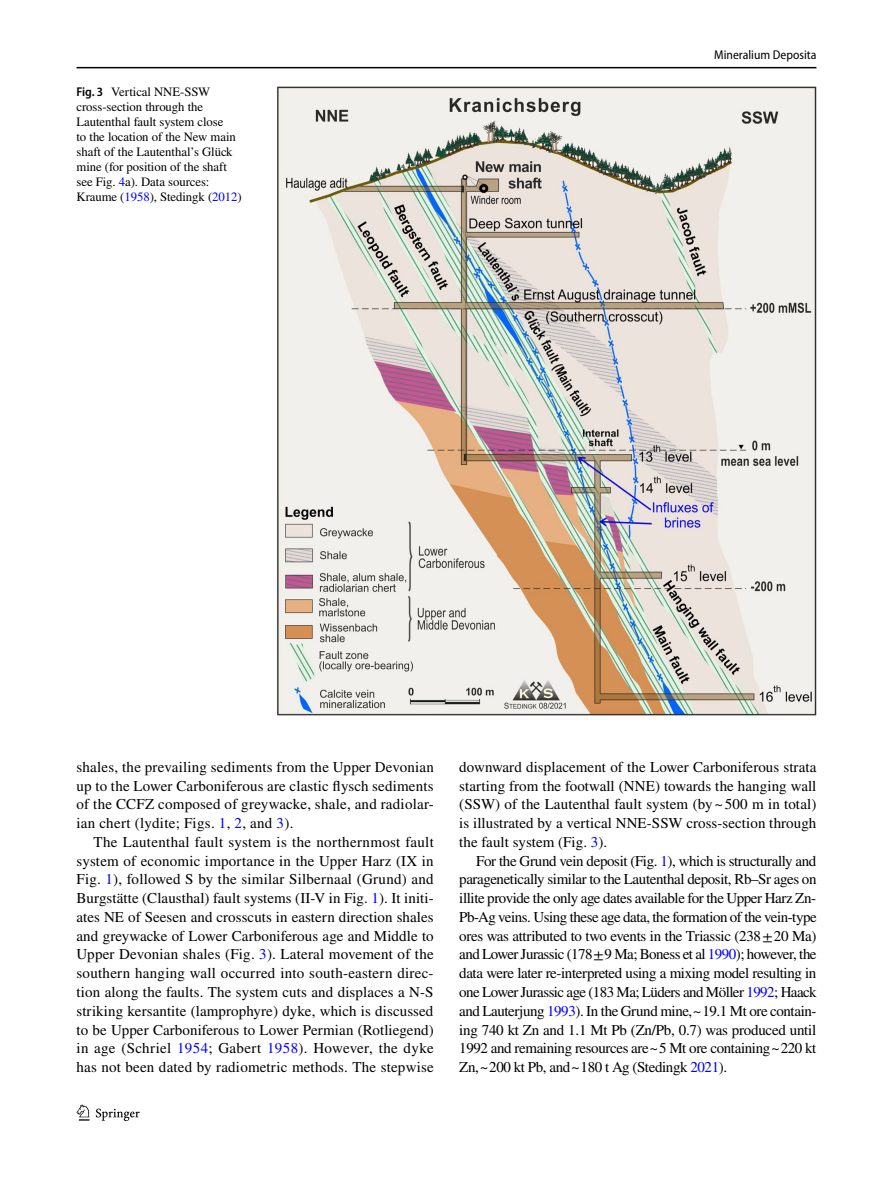
<style>
.page{position:relative;width:893px;height:1187px;background:#fff}
.page>*{position:absolute;margin:0;border:0;box-sizing:border-box;transform-origin:0 0}
.t1{font:15px/18.8px "STIX";letter-spacing:.005em;color:#000;text-align:justify}
.t2{font:12.75px/15px "STIX";letter-spacing:-.005em;color:#000}
.t3{font:semi-condensed 12.75px "Myriad Pro";color:#000}
.s1{font-family:"Myriad Pro";font-weight:600;font-stretch:semi-condensed}
.s2{color:#00f}
</style>
<div class="page">
<hr style="left:77px;top:67px;width:739px;height:1px;background:#000">
<svg style="left:77px;top:1104px;width:12px;height:16px"></svg>
<svg style="left:96px;top:1108px;width:44px;height:12px"></svg>
<img style="left:277px;top:87px;width:539px;height:628px">
<p class="t2" style="left:77px;top:85px;width:167px"><span class="s1">Fig. 3</span> Vertical NNE-SSW cross-section through the<br>Lautenthal fault system close<br>to the location of the New main shaft of the Lautenthal’s Glück mine (for position of the shaft see Fig. <span class="s2">4</span>a). Data sources:<br>Kraume (<span class="s2">1958</span>), Stedingk (<span class="s2">2012</span>)</p>
<p class="t3" style="left:714px;top:48px;width:104px">Mineralium Deposita</p>
<p class="t1" style="left:77px;top:758px;width:359px">shales, the prevailing sediments from the Upper Devonian up to the Lower Carboniferous are clastic flysch sediments of the CCFZ composed of greywacke, shale, and radiolar&shy;ian chert (lydite; Figs. <span class="s2">1</span>, <span class="s2">2</span>, and <span class="s2">3</span>).</p>
<p class="t1" style="left:77px;top:833px;width:359px;text-indent:17px">The Lautenthal fault system is the northernmost fault system of economic importance in the Upper Harz (IX in Fig. <span class="s2">1</span>), followed S by the similar Silbernaal (Grund) and Burgstätte (Clausthal) fault systems (II-V in Fig. <span class="s2">1</span>). It initi&shy;ates NE of Seesen and crosscuts in eastern direction shales and greywacke of Lower Carboniferous age and Middle to Upper Devonian shales (Fig. <span class="s2">3</span>). Lateral movement of the southern hanging wall occurred into south-eastern direc&shy;tion along the faults. The system cuts and displaces a N-S striking kersantite (lamprophyre) dyke, which is discussed to be Upper Carboniferous to Lower Permian (Rotliegend) in age (Schriel <span class="s2">1954</span>; Gabert <span class="s2">1958</span>). However, the dyke has not been dated by radiometric methods. The stepwise</p>
<p class="t1" style="left:459px;top:758px;width:359px">downward displacement of the Lower Carboniferous strata starting from the footwall (NNE) towards the hanging wall (SSW) of the Lautenthal fault system (by ~ 500 m in total) is illustrated by a vertical NNE-SSW cross-section through the fault system (Fig. <span class="s2">3</span>).</p>
<p class="t1" style="left:459px;top:852px;width:359px;text-indent:17px">For the Grund vein deposit (Fig. <span class="s2">1</span>), which is structurally and paragenetically similar to the Lautenthal deposit, Rb–Sr ages on illite provide the only age dates available for the Upper Harz Zn-Pb-Ag veins. Using these age data, the formation of the vein-type ores was attributed to two events in the Triassic (238±20 Ma) and Lower Jurassic (178±9 Ma; Boness et al <span class="s2">1990</span>); however, the data were later re-interpreted using a mixing model resulting in one Lower Jurassic age (183 Ma; Lüders and Möller <span class="s2">1992</span>; Haack and Lauterjung <span class="s2">1993</span>). In the Grund mine,~19.1 Mt ore contain&shy;ing 740 kt Zn and 1.1 Mt Pb (Zn/Pb, 0.7) was produced until 1992 and remaining resources are~5 Mt ore containing~220 kt Zn,~200 kt Pb, and~180 t Ag (Stedingk <span class="s2">2021</span>).</p>
</div>
